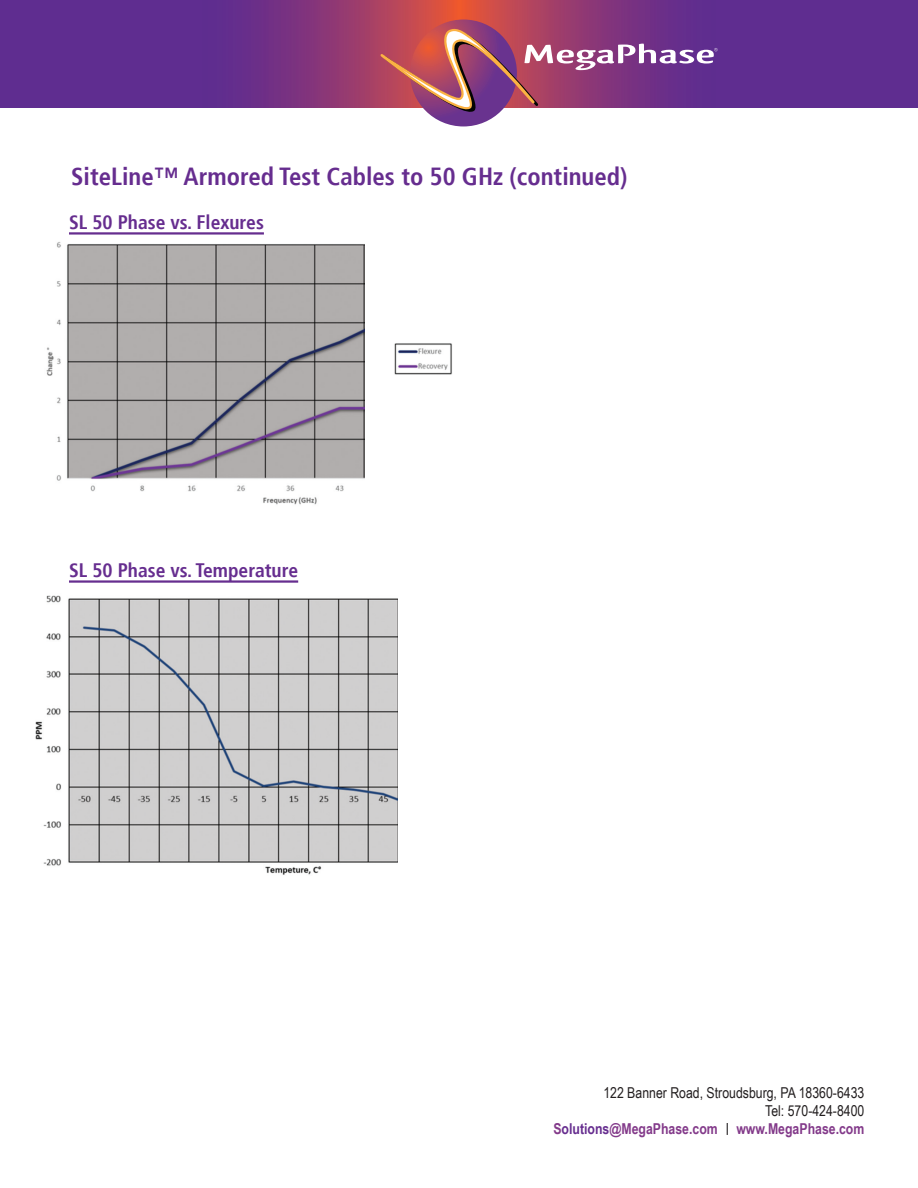
<style>
.page{position:relative;width:918px;height:1188px;background:#fff}
.page>*{position:absolute;margin:0;border:0;box-sizing:border-box;transform-origin:0 0}
.t1{font:700 condensed 24.75px "Frutiger";color:#662d8f}
.t2{font:700 condensed 19.5px "Frutiger";color:#662d8f}
.t3{font:15px "Arial Narrow";color:#231f20}
.t4{font:700 15px "Arial Narrow";color:#833a8a}
.s1{color:#662d8f}
.s2{font-family:"Frutiger";font-weight:400;font-stretch:condensed;font-size:12px;color:#231f20}
</style>
<div class="page">
<div style="left:0;top:0;width:918px;height:107px;background:#5f2d90"></div>
<img style="left:251px;top:0;width:417px;height:107px">
<svg style="left:410px;top:20px;width:107px;height:106px"></svg>
<svg style="left:380px;top:26px;width:338px;height:95px"></svg>
<img style="left:46px;top:242px;width:318px;height:263px">
<img style="left:35px;top:595px;width:363px;height:280px">
<hr style="left:69px;top:232px;width:195px;height:3px;background:#662d8f">
<hr style="left:69px;top:580px;width:229px;height:3px;background:#662d8f">
<img style="left:394px;top:343px;width:58px;height:32px">
<p class="t1" style="left:71px;top:162px;width:558px">SiteLine™ Armored Test Cables to 50 GHz (continued)</p>
<p class="t2" style="left:69px;top:211px;width:196px">SL 50 Phase vs. Flexures</p>
<p class="t2" style="left:69px;top:559px;width:231px">SL 50 Phase vs. Temperature</p>
<p class="t3" style="left:603px;top:1081px;width:263px">122 Banner Road, Stroudsburg, PA 18360-6433</p>
<p class="t3" style="left:765px;top:1099px;width:101px">Tel: 570-424-8400</p>
<p class="t4" style="left:553px;top:1117px;width:312px">S<span class="s1">olutions</span>@MegaPhase.com <span class="s2">|</span> www.MegaPhase.com</p>
</div>
